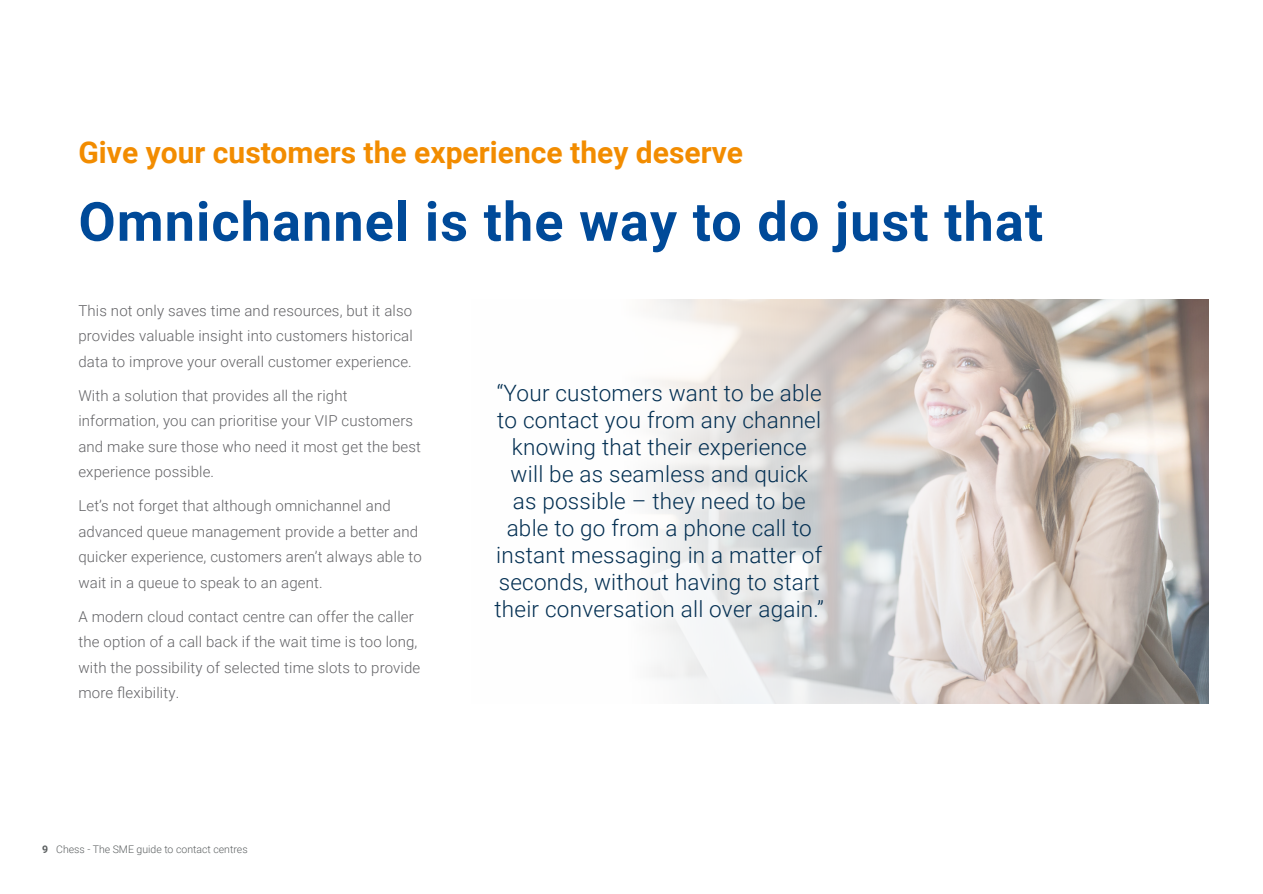
<style>
.page{position:relative;width:1263px;height:894px;background:#fff}
.page>*{position:absolute;margin:0;border:0;box-sizing:border-box;transform-origin:0 0}
.t1{font:700 54px "Roboto";letter-spacing:.02em;color:#004a99}
.t2{font:700 30px "Roboto";color:#f28c00}
.t3{font:300 22.5px/27px "Roboto";letter-spacing:.01em;color:#032f52;text-align:center}
.t4{font:300 15px/25.5px "Roboto";letter-spacing:.01em;color:#636366}
._5mm_Paragraph_Spaci{font:300 10.5px "Roboto";color:#5b5f60}
.s1{font-weight:700}
</style>
<div class="page">
<img style="left:649px;top:299px;width:560px;height:404px">
<p class="t2" style="left:78px;top:131px;width:666px">Give your customers the experience they deserve</p>
<p class="t1" style="left:78px;top:184px;width:966px">Omnichannel is the way to do just that</p>
<p class="t4" style="left:78px;top:297px;width:336px;text-align:justify">This not only saves time and resources, but it also provides valuable insight into customers historical data to improve your overall customer experience.</p>
<p class="t4" style="left:78px;top:382px;width:344px">With a solution that provides all the right information, you can prioritise your VIP customers and make sure those who need it most get the best experience possible.</p>
<p class="t4" style="left:78px;top:492px;width:345px">Let’s not forget that although omnichannel and advanced queue management provide a better and quicker experience, customers aren’t always able to wait in a queue to speak to an agent.</p>
<p class="t4" style="left:78px;top:603px;width:343px">A modern cloud contact centre can offer the caller the option of a call back if the wait time is too long, with the possibility of selected time slots to provide more flexibility.</p>
<p class="_5mm_Paragraph_Spaci" style="left:42px;top:841px;width:207px"><span class="s1">9</span> Chess - The SME guide to contact centres</p>
<p class="t3" style="left:494px;top:378px;width:331px">“Your customers want to be able to contact you from any channel knowing that their experience will be as seamless and quick<br>as possible – they need to be able to go from a phone call to instant messaging in a matter of seconds, without having to start their conversation all over again.”</p>
</div>
